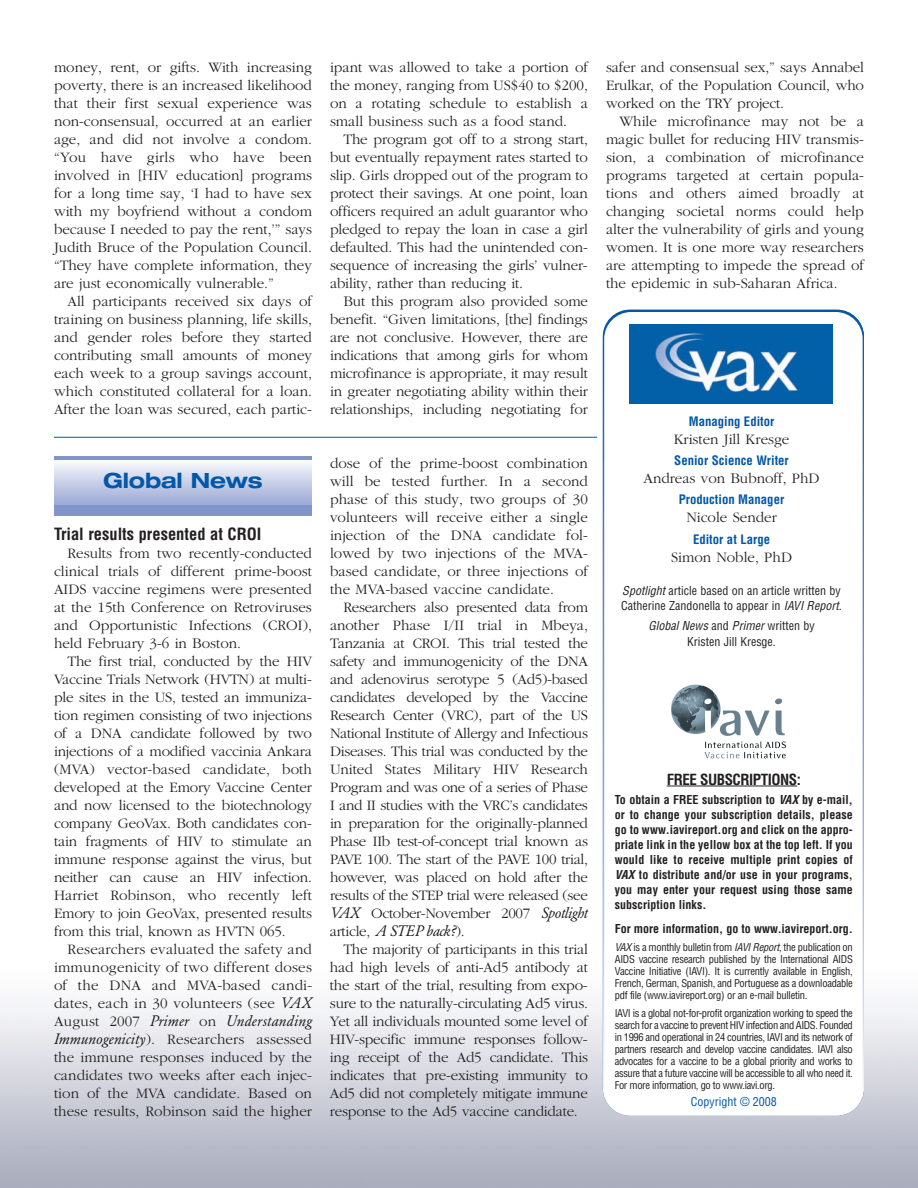
<style>
.page{position:relative;width:918px;height:1188px;background:#fff}
.page>*{position:absolute;margin:0;border:0;box-sizing:border-box;transform-origin:0 0}
.t1{font:700 expanded 21px "Helvetica Neue";letter-spacing:-.01em;color:#0157a8}
.t2{font:700 condensed 16.5px "Helvetica";color:#231f20}
.t3{font:300 15px/18px "Garamond";color:#231f20;text-align:justify}
.t4{font:italic 15px "Garamond BE";letter-spacing:.015em;color:#231f20}
.t5{font:700 condensed 15px "Helvetica";letter-spacing:-.03em;color:#231f20}
.t6{font:700 condensed 12.75px "Helvetica";color:#0157a8}
.t7{font:700 condensed 12px/15px "Helvetica";letter-spacing:.005em;color:#231f20;text-align:justify}
.t8{font:condensed 12px/15.5px "Helvetica";color:#231f20}
.t9{font:condensed 12px "Helvetica";color:#0157a8}
.t10{font:condensed 10.5px/12px "Helvetica";letter-spacing:-.03em;color:#231f20;text-align:justify}
.s1{font-family:"Garamond BE";font-weight:400;font-style:italic}
.s2{font-family:"Garamond";font-weight:300;font-style:normal}
.s3{font-style:italic}
</style>
<div class="page">
<div style="left:54px;top:456px;width:258px;height:59px;background:#8295cb"></div>
<div style="left:54px;top:461px;width:258px;height:44px;background:linear-gradient(to bottom,#f7f8fc,#9caad6)"></div>
<hr style="left:667px;top:786px;width:130px;height:1px;background:#231f20">
<img style="left:671px;top:684px;width:115px;height:75px">
<img style="left:630px;top:325px;width:203px;height:78px">
<hr style="left:54px;top:437px;width:543px;height:1px;background:#0157a8">
<p class="t3" style="left:54px;top:58px;width:260px">money, rent, or gifts. With increasing poverty, there is an increased likelihood that their first sexual experience was non-consensual, occurred at an earlier age, and did not involve a condom. “You have girls who have been involved in [HIV education] programs for a long time say, ‘I had to have sex with my boyfriend without a condom because I needed to pay the rent,’” says Judith Bruce of the Population Council. “They have complete information, they are just economically vulnerable.”</p>
<p class="t3" style="left:54px;top:292px;width:260px;text-indent:14px">All participants received six days of training on business planning, life skills, and gender roles before they started contributing small amounts of money each week to a group savings account, which constituted collateral for a loan.<br>After the loan was secured, each partic-</p>
<h1 class="t1" style="left:103px;top:473px;width:161px">Global News</h1>
<p class="t2" style="left:54px;top:525px;width:209px">Trial results presented at CROI</p>
<p class="t3" style="left:54px;top:544px;width:260px;text-indent:14px">Results from two recently-conducted clinical trials of different prime-boost AIDS vaccine regimens were presented at the 15th Conference on Retroviruses and Opportunistic Infections (CROI), held February 3-6 in Boston.</p>
<p class="t3" style="left:54px;top:652px;width:260px;text-indent:14px">The first trial, conducted by the HIV Vaccine Trials Network (HVTN) at multi&shy;ple sites in the US, tested an immuniza&shy;tion regimen consisting of two injections of a DNA candidate followed by two injections of a modified vaccinia Ankara (MVA) vector-based candidate, both developed at the Emory Vaccine Center and now licensed to the biotechnology company GeoVax. Both candidates con&shy;tain fragments of HIV to stimulate an immune response against the virus, but neither can cause an HIV infection.<br>Harriet Robinson, who recently left Emory to join GeoVax, presented results from this trial, known as HVTN 065.</p>
<p class="t3" style="left:54px;top:940px;width:260px;text-indent:14px">Researchers evaluated the safety and immunogenicity of two different doses of the DNA and MVA-based candi&shy;dates, each in 30 volunteers (see <span class="s1">VAX</span></p>
<p class="t4" style="left:54px;top:1015px;width:260px"><span class="s2">August 2007</span> Primer <span class="s2">on</span> Understanding</p>
<p class="t3" style="left:54px;top:1030px;width:260px"><span class="s1">Immunogenicity</span>). Researchers assessed the immune responses induced by the candidates two weeks after each injec&shy;tion of the MVA candidate. Based on these results, Robinson said the higher</p>
<p class="t3" style="left:330px;top:58px;width:260px">ipant was allowed to take a portion of the money, ranging from US$40 to $200, on a rotating schedule to establish a small business such as a food stand.</p>
<p class="t3" style="left:330px;top:130px;width:260px;text-indent:14px">The program got off to a strong start, but eventually repayment rates started to slip. Girls dropped out of the program to protect their savings. At one point, loan officers required an adult guarantor who pledged to repay the loan in case a girl defaulted. This had the unintended con&shy;sequence of increasing the girls’ vulner&shy;ability, rather than reducing it.</p>
<p class="t3" style="left:330px;top:292px;width:260px;text-indent:14px">But this program also provided some benefit. “Given limitations, [the] findings are not conclusive. However, there are indications that among girls for whom microfinance is appropriate, it may result in greater negotiating ability within their relationships, including negotiating for</p>
<p class="t3" style="left:330px;top:454px;width:260px">dose of the prime-boost combination will be tested further. In a second phase of this study, two groups of 30 volunteers will receive either a single injection of the DNA candidate fol&shy;lowed by two injections of the MVA&shy;based candidate, or three injections of the MVA-based vaccine candidate.</p>
<p class="t3" style="left:330px;top:598px;width:260px;text-indent:14px">Researchers also presented data from another Phase I/II trial in Mbeya, Tanzania at CROI. This trial tested the safety and immunogenicity of the DNA and adenovirus serotype 5 (Ad5)-based candidates developed by the Vaccine Research Center (VRC), part of the US National Institute of Allergy and Infectious Diseases. This trial was conducted by the United States Military HIV Research Program and was one of a series of Phase I and II studies with the VRC’s candidates in preparation for the originally-planned Phase IIb test-of-concept trial known as PAVE 100. The start of the PAVE 100 trial, however, was placed on hold after the results of the STEP trial were released (see <span class="s1">VAX</span> October-November 2007 <span class="s1">Spotlight </span>article, <span class="s1">A STEP back?</span>).</p>
<p class="t3" style="left:330px;top:940px;width:260px;text-indent:14px">The majority of participants in this trial had high levels of anti-Ad5 antibody at the start of the trial, resulting from expo&shy;sure to the naturally-circulating Ad5 virus.<br>Yet all individuals mounted some level of HIV-specific immune responses follow&shy;ing receipt of the Ad5 candidate. This indicates that pre-existing immunity to Ad5 did not completely mitigate immune response to the Ad5 vaccine candidate.</p>
<p class="t3" style="left:606px;top:58px;width:260px">safer and consensual sex,” says Annabel Erulkar, of the Population Council, who worked on the TRY project.</p>
<p class="t3" style="left:606px;top:112px;width:260px;text-indent:14px">While microfinance may not be a magic bullet for reducing HIV transmis&shy;sion, a combination of microfinance programs targeted at certain popula&shy;tions and others aimed broadly at changing societal norms could help alter the vulnerability of girls and young women. It is one more way researchers are attempting to impede the spread of the epidemic in sub-Saharan Africa.</p>
<p class="t6" style="left:689px;top:414px;width:87px">Managing Editor</p>
<p class="t3" style="left:674px;top:429px;width:117px">Kristen Jill Kresge</p>
<p class="t6" style="left:674px;top:453px;width:116px">Senior Science Writer</p>
<p class="t3" style="left:643px;top:469px;width:178px">Andreas von Bubnoff, PhD</p>
<p class="t6" style="left:679px;top:493px;width:107px">Production Manager</p>
<p class="t3" style="left:686px;top:508px;width:92px">Nicole Sender</p>
<p class="t6" style="left:693px;top:532px;width:79px">Editor at Large</p>
<p class="t3" style="left:671px;top:547px;width:123px">Simon Noble, PhD</p>
<p class="t8" style="left:621px;top:583px;width:222px"><span class="s3">Spotlight</span> article based on an article written by<br>Catherine Zandonella to appear in <span class="s3">IAVI Report</span>.</p>
<p class="t8" style="left:648px;top:619px;width:168px;text-align:center"><span class="s3">Global News</span> and <span class="s3">Primer</span> written by<br>Kristen Jill Kresge.</p>
<p class="t5" style="left:667px;top:771px;width:136px">FREE SUBSCRIPTIONS:</p>
<p class="t7" style="left:615px;top:792px;width:240px">To obtain a FREE subscription to <span class="s3">VAX</span> by e-mail, or to change your subscription details, please go to www.iavireport.org and click on the appro&shy;priate link in the yellow box at the top left. If you would like to receive multiple print copies of <span class="s3">VAX</span> to distribute and/or use in your programs, you may enter your request using those same subscription links.</p>
<p class="t7" style="left:615px;top:921px;width:240px">For more information, go to www.iavireport.org.</p>
<p class="t10" style="left:615px;top:942px;width:240px"><span class="s3">VAX</span> is a monthly bulletin from <span class="s3">IAVI Report</span>, the publication on AIDS vaccine research published by the International AIDS Vaccine Initiative (IAVI). It is currently available in English, French, German, Spanish, and Portuguese as a downloadable pdf file (www.iavireport.org) or an e-mail bulletin.</p>
<p class="t10" style="left:615px;top:1008px;width:240px">IAVI is a global not-for-profit organization working to speed the search for a vaccine to prevent HIV infection and AIDS. Founded in 1996 and operational in 24 countries, IAVI and its network of partners research and develop vaccine candidates. IAVI also advocates for a vaccine to be a global priority and works to assure that a future vaccine will be accessible to all who need it.<br>For more information, go to www.iavi.org.</p>
<p class="t9" style="left:691px;top:1094px;width:88px">Copyright © 2008</p>
</div>
